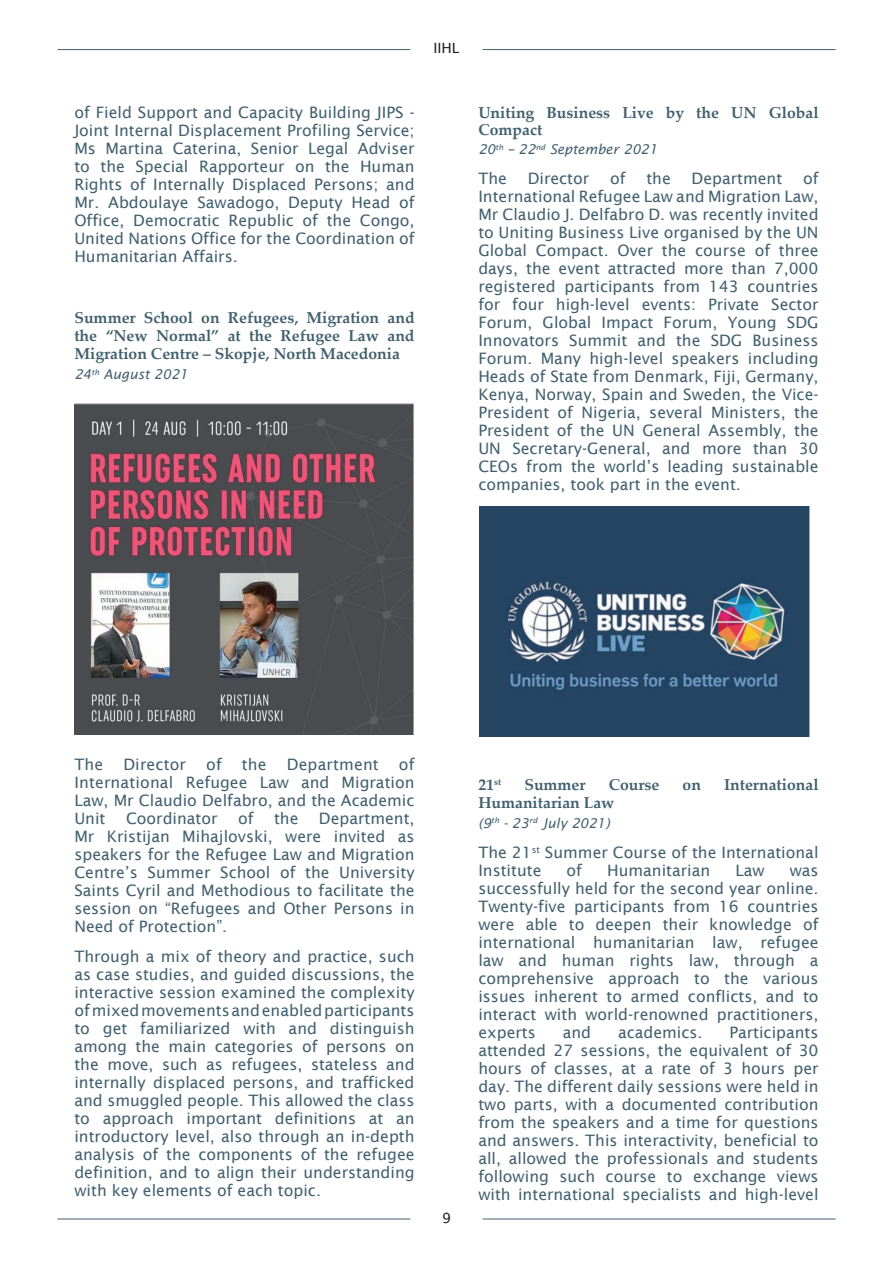
<style>
.page{position:relative;width:893px;height:1263px;background:#fff}
.page>*{position:absolute;margin:0;border:0;box-sizing:border-box;transform-origin:0 0}
.t1{font:15.75px/18px "Lucida Sans";color:#42606e;text-align:justify}
.t2{font:700 15.75px/18px "Palatino Linotype";color:#42606e;text-align:justify}
.t3{font:14.1px "Lucida Sans";color:#231f20}
.t4{font:italic 13.5px "Lucida Sans";color:#42606e}
</style>
<div class="page">
<hr style="left:483px;top:1218px;width:353px;height:1px;background:#42606e">
<hr style="left:57px;top:1218px;width:353px;height:1px;background:#42606e">
<img style="left:74px;top:404px;width:340px;height:330px">
<img style="left:480px;top:506px;width:330px;height:230px">
<hr style="left:483px;top:49px;width:353px;height:1px;background:#42606e">
<hr style="left:57px;top:49px;width:353px;height:1px;background:#42606e">
<p class="t3" style="left:433px;top:40px;width:28px">IIHL</p>
<p class="t1" style="left:74px;top:104px;width:342px">of Field Support and Capacity Building JIPS - Joint Internal Displacement Profiling Service; Ms Martina Caterina, Senior Legal Adviser to the Special Rapporteur on the Human Rights of Internally Displaced Persons; and Mr. Abdoulaye Sawadogo, Deputy Head of Office, Democratic Republic of the Congo, United Nations Office for the Coordination of Humanitarian Affairs.</p>
<p class="t2" style="left:74px;top:308px;width:342px">Summer School on Refugees, Migration and the “New Normal” at the Refugee Law and Migration Centre – Skopje, North Macedonia</p>
<p class="t4" style="left:74px;top:367px;width:115px">24<sup>th</sup> August 2021</p>
<p class="t2" style="left:478px;top:103px;width:342px;line-height:17px">Uniting Business Live by the UN Global<br>Compact</p>
<p class="t4" style="left:478px;top:142px;width:181px">20<sup>th</sup> – 22<sup>nd</sup> September 2021</p>
<p class="t1" style="left:478px;top:170px;width:30px">The</p>
<p class="t1" style="left:528px;top:170px;width:63px">Director</p>
<p class="t1" style="left:610px;top:170px;width:17px">of</p>
<p class="t1" style="left:646px;top:170px;width:26px">the</p>
<p class="t1" style="left:692px;top:170px;width:92px">Department</p>
<p class="t1" style="left:478px;top:170px;width:342px;text-indent:325px">of International Refugee Law and Migration Law, Mr Claudio J. Delfabro D. was recently invited to Uniting Business Live organised by the UN Global Compact. Over the course of three days, the event attracted more than 7,000 registered participants from 143 countries for four high-level events: Private Sector Forum, Global Impact Forum, Young SDG Innovators Summit and the SDG Business Forum. Many high-level speakers including Heads of State from Denmark, Fiji, Germany, Kenya, Norway, Spain and Sweden, the Vice-President of Nigeria, several Ministers, the President of the UN General Assembly, the UN Secretary-General, and more than 30<br>CEOs from the world’s leading sustainable companies, took part in the event.</p>
<p class="t1" style="left:74px;top:755px;width:30px">The</p>
<p class="t1" style="left:123px;top:755px;width:64px">Director</p>
<p class="t1" style="left:206px;top:755px;width:17px">of</p>
<p class="t1" style="left:242px;top:755px;width:26px">the</p>
<p class="t1" style="left:287px;top:755px;width:94px">Department</p>
<p class="t1" style="left:74px;top:755px;width:342px;text-indent:324px">of International Refugee Law and Migration Law, Mr Claudio Delfabro, and the Academic Unit</p>
<p class="t1" style="left:126px;top:809px;width:93px">Coordinator</p>
<p class="t1" style="left:238px;top:809px;width:17px">of</p>
<p class="t1" style="left:274px;top:809px;width:26px">the</p>
<p class="t1" style="left:74px;top:809px;width:342px;text-indent:245px">Department, Mr Kristijan Mihajlovski, were invited as speakers for the Refugee Law and Migration Centre’s Summer School of the University Saints Cyril and Methodious to facilitate the session on “Refugees and Other Persons in Need of Protection”.</p>
<p class="t1" style="left:74px;top:947px;width:342px">Through a mix of theory and practice, such as case studies, and guided discussions, the interactive session examined the complexity of mixed movements and enabled participants to get familiarized with and distinguish among the main categories of persons on the move, such as refugees, stateless and internally displaced persons, and trafficked and smuggled people. This allowed the class to approach important definitions at an introductory level, also through an in-depth analysis of the components of the refugee definition, and to align their understanding with key elements of each topic.</p>
<p class="t3" style="left:442px;top:1210px;width:10px">9</p>
<p class="t2" style="left:478px;top:775px;width:24px">21<sup>st</sup></p>
<p class="t2" style="left:524px;top:775px;width:63px">Summer</p>
<p class="t2" style="left:609px;top:775px;width:52px">Course</p>
<p class="t2" style="left:683px;top:775px;width:20px">on</p>
<p class="t2" style="left:724px;top:775px;width:96px">International</p>
<p class="t2" style="left:478px;top:793px;width:137px">Humanitarian Law</p>
<p class="t4" style="left:478px;top:815px;width:133px">(9<sup>th</sup> - 23<sup>rd</sup> July 2021)</p>
<p class="t1" style="left:478px;top:843px;width:342px">The 21<sup>st</sup> Summer Course of the International<br>Institute</p>
<p class="t1" style="left:567px;top:861px;width:17px">of</p>
<p class="t1" style="left:607px;top:861px;width:105px">Humanitarian</p>
<p class="t1" style="left:735px;top:861px;width:31px">Law</p>
<p class="t1" style="left:478px;top:861px;width:342px;text-indent:311px">was successfully held for the second year online.<br>Twenty-five participants from 16 countries were able to deepen their knowledge of international humanitarian law, refugee law and human rights law, through a comprehensive approach to the various issues inherent to armed conflicts, and to interact with world-renowned practitioners, experts</p>
<p class="t1" style="left:563px;top:1023px;width:30px">and</p>
<p class="t1" style="left:618px;top:1023px;width:86px">academics.</p>
<p class="t1" style="left:478px;top:1023px;width:342px;text-indent:251px">Participants attended 27 sessions, the equivalent of 30 hours of classes, at a rate of 3 hours per day. The different daily sessions were held in two parts, with a documented contribution from the speakers and a time for questions and answers. This interactivity, beneficial to all, allowed the professionals and students following such course to exchange views with international specialists and high-level</p>
</div>
